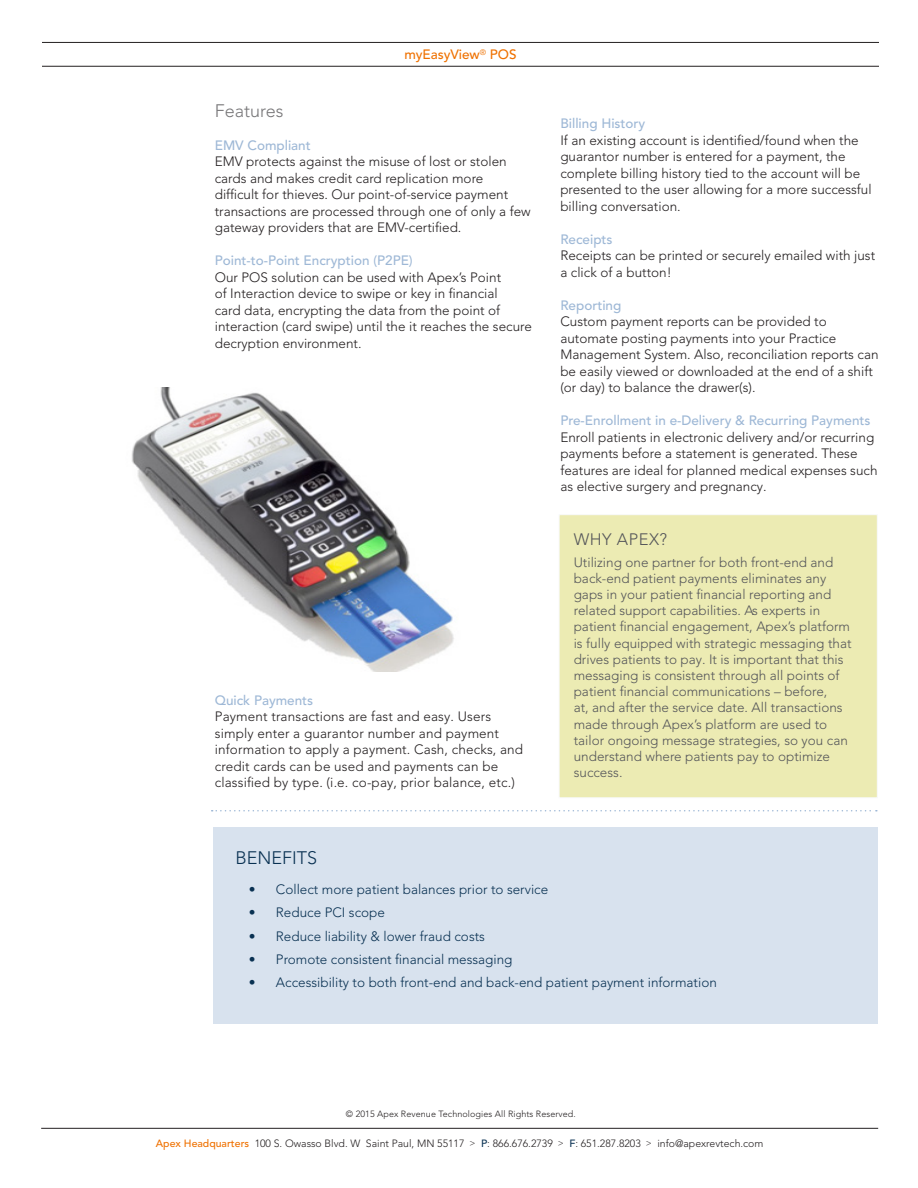
<style>
.page{position:relative;width:918px;height:1188px;background:#fff}
.page>*{position:absolute;margin:0;border:0;box-sizing:border-box;transform-origin:0 0}
.t1{font:300 18px "Avenir LT Pro";color:#787779}
.t2{font:300 18px "Avenir LT Pro";color:#093152}
.t3{font:300 16.5px "Avenir LT Pro";letter-spacing:.03em;color:#55565a}
.t4{font:300 13.5px/16.5px "Avenir LT Pro";color:#231f20}
.t5{font:300 13.5px/16.2px "Avenir LT Pro";color:#55565a}
.t6{font:300 13.5px "Avenir LT Pro";color:#093152}
.t7{font:500 13.5px "Avenir LT Pro";color:#9eb8d6}
.t8{font:500 13.5px "Avenir LT Pro";color:#ef7100}
.t9{font:300 10.5px "Avenir LT Pro";color:#231f20}
.t10{font:300 9px "Avenir LT Pro";letter-spacing:.01em;color:#231f20}
.s1{font-weight:500;color:#ef7100}
.s2{font-size:9px}
.s3{font-weight:500;color:#093152}
</style>
<div class="page">
<div style="left:559px;top:514px;width:319px;height:284px;background:#ecebb3;border:1px solid #e9eef5"></div>
<hr style="left:42px;top:42px;width:837px;height:1px;background:#231f20">
<hr style="left:42px;top:66px;width:837px;height:1px;background:#231f20">
<hr style="left:41px;top:1128px;width:837px;height:1px;background:#231f20">
<svg style="left:212px;top:810px;width:665px;height:2px"></svg>
<div style="left:213px;top:827px;width:665px;height:197px;background:#d8e2ee"></div>
<img style="left:131px;top:388px;width:323px;height:283px">
<p class="t8" style="left:404px;top:47px;width:114px">myEasyView<sup>®</sup> POS</p>
<p class="t1" style="left:215px;top:100px;width:70px">Features</p>
<p class="t7" style="left:215px;top:137px;width:98px">EMV Compliant</p>
<p class="t4" style="left:215px;top:153px;width:318px">EMV protects against the misuse of lost or stolen cards and makes credit card replication more<br>difficult for thieves. Our point-of-service payment transactions are processed through one of only a few gateway providers that are EMV-certified.</p>
<p class="t7" style="left:215px;top:253px;width:199px">Point-to-Point Encryption (P2PE)</p>
<p class="t4" style="left:215px;top:269px;width:319px">Our POS solution can be used with Apex’s Point<br>of Interaction device to swipe or key in financial<br>card data, encrypting the data from the point of interaction (card swipe) until the it reaches the secure decryption environment.</p>
<p class="t7" style="left:215px;top:692px;width:100px">Quick Payments</p>
<p class="t4" style="left:215px;top:708px;width:310px">Payment transactions are fast and easy. Users simply enter a guarantor number and payment information to apply a payment. Cash, checks, and credit cards can be used and payments can be classified by type. (i.e. co-pay, prior balance, etc.)</p>
<p class="t7" style="left:560px;top:116px;width:86px">Billing History</p>
<p class="t4" style="left:560px;top:132px;width:313px">If an existing account is identified/found when the guarantor number is entered for a payment, the complete billing history tied to the account will be presented to the user allowing for a more successful billing conversation.</p>
<p class="t7" style="left:560px;top:231px;width:54px">Receipts</p>
<p class="t4" style="left:560px;top:247px;width:316px">Receipts can be printed or securely emailed with just a click of a button!</p>
<p class="t7" style="left:560px;top:297px;width:63px">Reporting</p>
<p class="t4" style="left:560px;top:313px;width:320px">Custom payment reports can be provided to automate posting payments into your Practice Management System. Also, reconciliation reports can be easily viewed or downloaded at the end of a shift (or day) to balance the drawer(s).</p>
<p class="t7" style="left:560px;top:413px;width:312px">Pre-Enrollment in e-Delivery &amp; Recurring Payments</p>
<p class="t4" style="left:560px;top:429px;width:319px">Enroll patients in electronic delivery and/or recurring payments before a statement is generated. These features are ideal for planned medical expenses such as elective surgery and pregnancy.</p>
<p class="t3" style="left:574px;top:529px;width:95px">WHY APEX?</p>
<p class="t5" style="left:574px;top:554px;width:279px">Utilizing one partner for both front-end and back-end patient payments eliminates any gaps in your patient financial reporting and related support capabilities. As experts in patient financial engagement, Apex’s platform is fully equipped with strategic messaging that drives patients to pay. It is important that this messaging is consistent through all points of patient financial communications – before,<br>at, and after the service date. All transactions made through Apex’s platform are used to tailor ongoing message strategies, so you can understand where patients pay to optimize success.</p>
<p class="t2" style="left:235px;top:847px;width:83px">BENEFITS</p>
<p class="t6" style="left:249px;top:881px;width:301px">• Collect more patient balances prior to service</p>
<p class="t6" style="left:249px;top:905px;width:138px">• Reduce PCI scope</p>
<p class="t6" style="left:249px;top:928px;width:238px">• Reduce liability &amp; lower fraud costs</p>
<p class="t6" style="left:249px;top:951px;width:265px">• Promote consistent financial messaging</p>
<p class="t6" style="left:249px;top:974px;width:469px">• Accessibility to both front-end and back-end patient payment information</p>
<p class="t10" style="left:346px;top:1109px;width:231px">© 2015 Apex Revenue Technologies All Rights Reserved.</p>
<p class="t9" style="left:156px;top:1137px;width:609px"><span class="s1">Apex Headquarters</span> 100 S. Owasso Blvd. W Saint Paul, MN 55117 <span class="s2">&gt;</span> <span class="s3">P</span>: 866.676.2739 <span class="s2">&gt;</span> <span class="s3">F</span>: 651.287.8203 <span class="s2">&gt;</span> info@apexrevtech.com</p>
</div>
